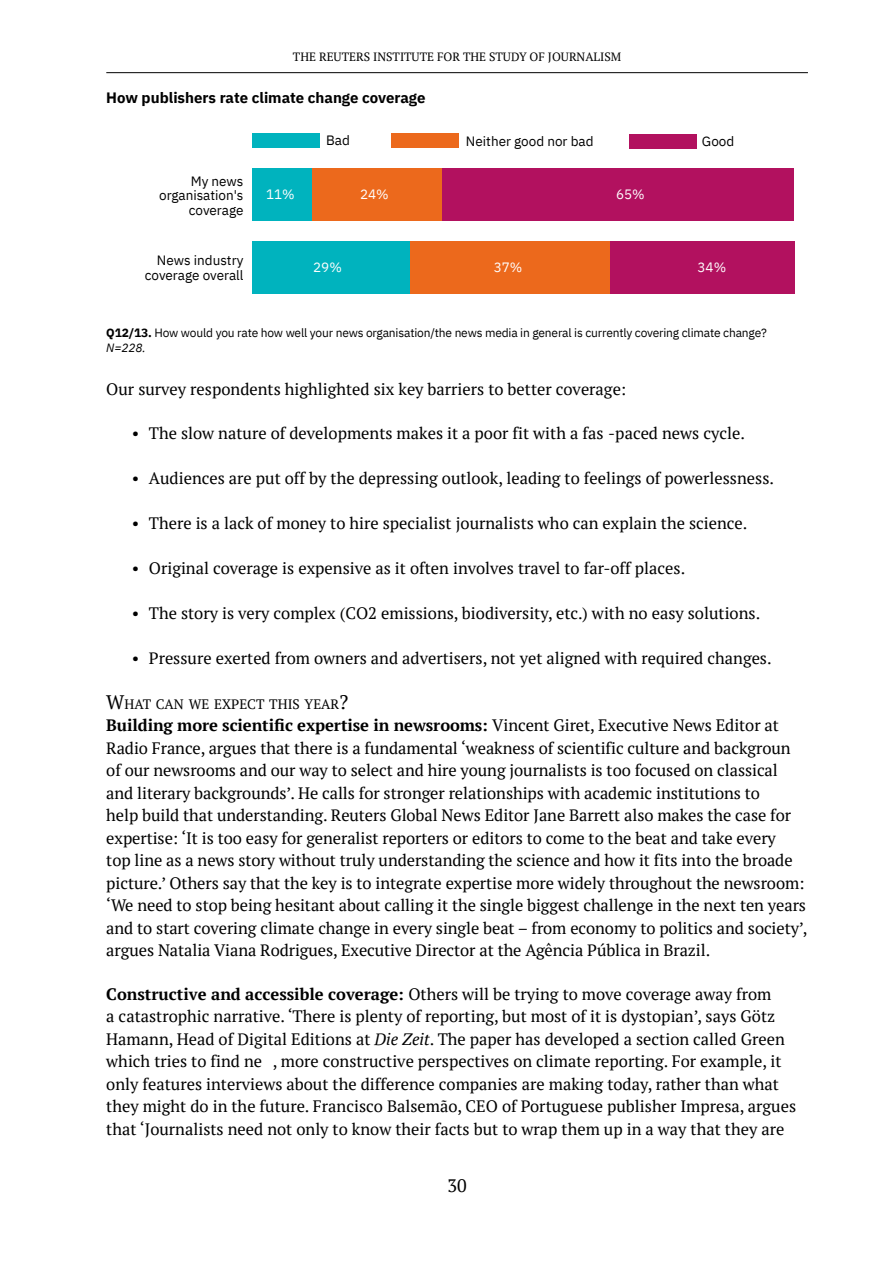
<style>
.page{position:relative;width:893px;height:1263px;background:#fff}
.page>*{position:absolute;margin:0;border:0;box-sizing:border-box;transform-origin:0 0}
.t1{font:18px "PT Serif";color:#000}
.RISJ_Body_text_no_in{font:16.5px/22.5px "PT Serif";color:#000}
.RISJ_Figure_or_table{font:700 15px "IBM Plex Sans";color:#000}
.RISJ_Heading_3__13pt{font:13.65px "PT Serif";color:#000}
.t2{font:13.5px/14.2px "IBM Plex Sans";color:#000;text-align:right}
.t3{font:13.5px "IBM Plex Sans";color:#fff}
.RISJ_Figure_Table_so{font:12px/15px "IBM Plex Sans";letter-spacing:-.015em;color:#000}
.t4{font:12px "PT Serif";color:#000}
.s1{font-weight:700}
.s2{font-style:italic}
.s3{font-size:19.5px}
</style>
<div class="page">
<hr style="left:106px;top:72px;width:702px;height:1px;background:#000">
<div style="left:629px;top:134px;width:68px;height:14px;background:#b2115f"></div>
<div style="left:442px;top:168px;width:352px;height:53px;background:#b2115f"></div>
<div style="left:610px;top:241px;width:184px;height:53px;background:#b2115f"></div>
<div style="left:391px;top:133px;width:68px;height:15px;background:#ec691c"></div>
<div style="left:312px;top:168px;width:130px;height:53px;background:#ec691c"></div>
<div style="left:409px;top:241px;width:201px;height:53px;background:#ec691c"></div>
<div style="left:252px;top:133px;width:68px;height:15px;background:#00b3be"></div>
<div style="left:252px;top:168px;width:60px;height:53px;background:#00b3be"></div>
<div style="left:252px;top:241px;width:157px;height:53px;background:#00b3be"></div>
<p class="t4" style="left:293px;top:49px;width:330px">THE REUTERS INSTITUTE FOR THE STUDY OF JOURNALISM</p>
<p class="RISJ_Figure_or_table" style="left:106px;top:86px;width:321px">How publishers rate climate change coverage</p>
<p class="t2" style="left:326px;top:132px;width:25px">Bad</p>
<p class="t2" style="left:466px;top:132px;width:129px">Neither good nor bad</p>
<p class="t2" style="left:702px;top:133px;width:34px">Good</p>
<p class="t2" style="left:159px;top:173px;width:86px">My news organisation's coverage</p>
<p class="t2" style="left:145px;top:252px;width:100px">News industry coverage overall</p>
<p class="t3" style="left:266px;top:184px;width:30px">11%</p>
<p class="t3" style="left:360px;top:184px;width:30px">24%</p>
<p class="t3" style="left:313px;top:257px;width:30px">29%</p>
<p class="t3" style="left:494px;top:257px;width:30px">37%</p>
<p class="t3" style="left:616px;top:184px;width:30px">65%</p>
<p class="t3" style="left:697px;top:257px;width:30px">34%</p>
<p class="RISJ_Figure_Table_so" style="left:106px;top:324px;width:662px"><span class="s1">Q12/13.</span> How would you rate how well your news organisation/the news media in general is currently covering climate change?<br><span class="s2">N=228.</span></p>
<p class="RISJ_Body_text_no_in" style="left:106px;top:378px;width:522px">Our survey respondents highlighted six key barriers to better coverage:</p>
<p class="RISJ_Body_text_no_in" style="left:132px;top:421px;width:615px">• The slow nature of developments makes it a poor fit with a fas -paced news cycle.</p>
<p class="RISJ_Body_text_no_in" style="left:132px;top:466px;width:644px">• Audiences are put off by the depressing outlook, leading to feelings of powerlessness.</p>
<p class="RISJ_Body_text_no_in" style="left:132px;top:511px;width:617px">• There is a lack of money to hire specialist journalists who can explain the science.</p>
<p class="RISJ_Body_text_no_in" style="left:132px;top:556px;width:555px">• Original coverage is expensive as it often involves travel to far-off places.</p>
<p class="RISJ_Body_text_no_in" style="left:132px;top:601px;width:630px">• The story is very complex (CO2 emissions, biodiversity, etc.) with no easy solutions.</p>
<p class="RISJ_Body_text_no_in" style="left:132px;top:646px;width:641px">• Pressure exerted from owners and advertisers, not yet aligned with required changes.</p>
<p class="RISJ_Heading_3__13pt" style="left:106px;top:695px;width:244px"><span class="s3">W</span>HAT CAN WE EXPECT THIS YEAR<span class="s3">?</span></p>
<p class="RISJ_Body_text_no_in" style="left:106px;top:714px;width:703px"><span class="s1">Building more scientific expertise in newsrooms:</span> Vincent Giret, Executive News Editor at Radio France, argues that there is a fundamental ‘weakness of scientific culture and backgroun of our newsrooms and our way to select and hire young journalists is too focused on classical and literary backgrounds’. He calls for stronger relationships with academic institutions to<br>help build that understanding. Reuters Global News Editor Jane Barrett also makes the case for expertise: ‘It is too easy for generalist reporters or editors to come to the beat and take every<br>top line as a news story without truly understanding the science and how it fits into the broade picture.’ Others say that the key is to integrate expertise more widely throughout the newsroom: ‘We need to stop being hesitant about calling it the single biggest challenge in the next ten years and to start covering climate change in every single beat – from economy to politics and society’, argues Natalia Viana Rodrigues, Executive Director at the Agência Pública in Brazil.</p>
<p class="RISJ_Body_text_no_in" style="left:106px;top:982px;width:691px"><span class="s1">Constructive and accessible coverage:</span> Others will be trying to move coverage away from<br>a catastrophic narrative. ‘There is plenty of reporting, but most of it is dystopian’, says Götz Hamann, Head of Digital Editions at <span class="s2">Die Zeit</span>. The paper has developed a section called Green which tries to find ne , more constructive perspectives on climate reporting. For example, it only features interviews about the difference companies are making today, rather than what they might do in the future. Francisco Balsemão, CEO of Portuguese publisher Impresa, argues that ‘Journalists need not only to know their facts but to wrap them up in a way that they are</p>
<p class="t1" style="left:447px;top:1174px;width:21px">30</p>
</div>
